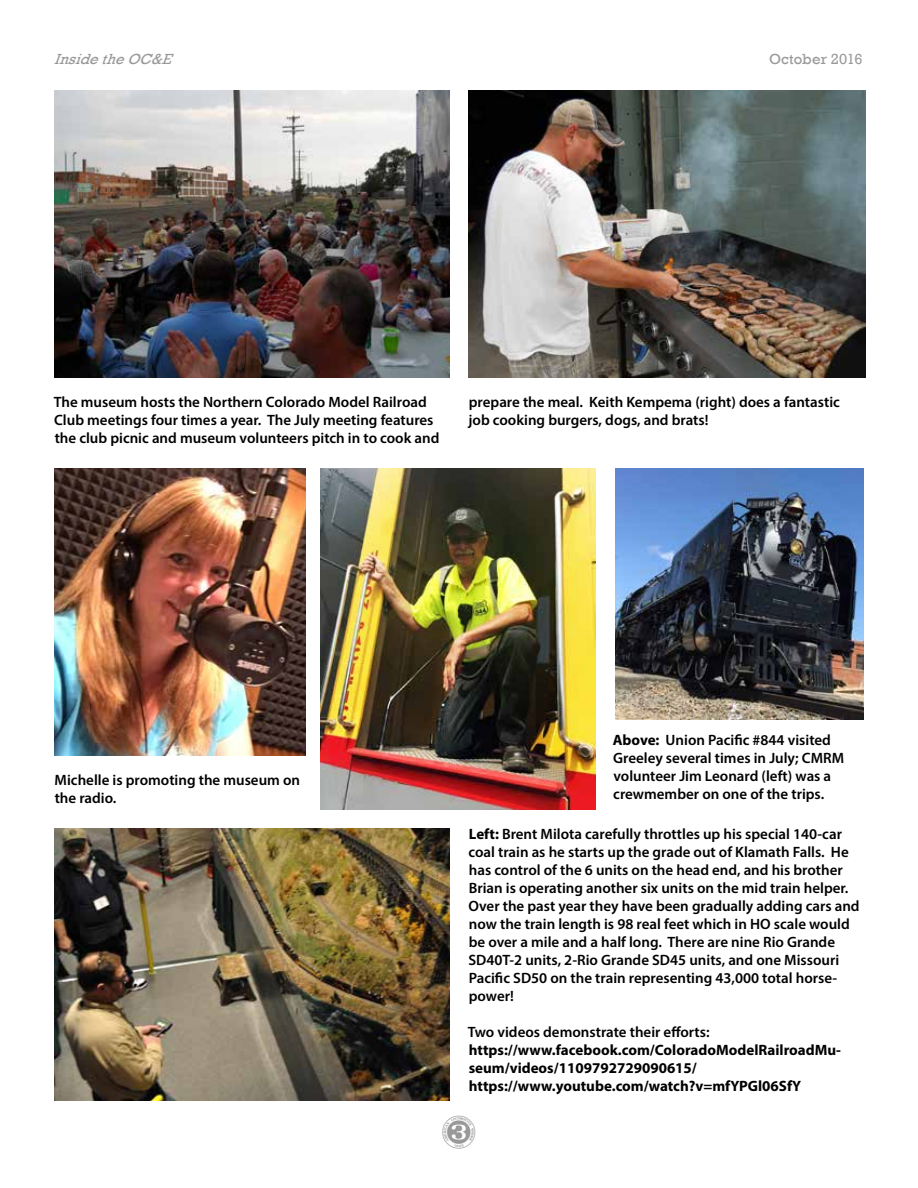
<style>
.page{position:relative;width:918px;height:1188px;background:#fff}
.page>*{position:absolute;margin:0;border:0;box-sizing:border-box;transform-origin:0 0}
.t1{font:600 15px/18px "Myriad Pro";color:#000}
.t2{font:700 15px/18px "Myriad Pro";color:#000}
.t3{font:italic 15px "Rockwell";color:#999}
.t4{font:15px "Rockwell";letter-spacing:.01em;color:#999}
.s1{font-weight:700}
</style>
<div class="page">
<img style="left:616px;top:468px;width:248px;height:252px">
<img style="left:54px;top:468px;width:251px;height:288px">
<img style="left:54px;top:90px;width:396px;height:288px">
<img style="left:468px;top:90px;width:397px;height:288px">
<img style="left:320px;top:468px;width:276px;height:342px">
<img style="left:54px;top:828px;width:396px;height:273px">
<svg style="left:426px;top:1086px;width:24px;height:15px"></svg>
<p class="t3" style="left:54px;top:51px;width:125px">InsidetheOC&amp;E</p>
<p class="t4" style="left:769px;top:51px;width:95px">October 2016</p>
<p class="t1" style="left:54px;top:393px;width:387px">The museum hosts the Northern Colorado Model Railroad<br>Club meetings four times a year. The July meeting features the club picnic and museum volunteers pitch in to cook and</p>
<p class="t1" style="left:468px;top:393px;width:373px">prepare the meal. Keith Kempema (right) does a fantastic job cooking burgers, dogs, and brats!</p>
<p class="t1" style="left:55px;top:771px;width:247px">Michelle is promoting the museum on the radio.</p>
<p class="t1" style="left:613px;top:730px;width:233px"><span class="s1">Above:</span> Union Pacific #844 visited Greeley several times in July; CMRM volunteer Jim Leonard (left) was a crewmember on one of the trips.</p>
<p class="t1" style="left:468px;top:825px;width:393px"><span class="s1">Left:</span> Brent Milota carefully throttles up his special 140-car coal train as he starts up the grade out of Klamath Falls. He has control of the 6 units on the head end, and his brother Brian is operating another six units on the mid train helper.<br>Over the past year they have been gradually adding cars and now the train length is 98 real feet which in HO scale would be over a mile and a half long. There are nine Rio Grande SD40T-2 units, 2-Rio Grande SD45 units, and one Missouri Pacific SD50 on the train representing 43,000 total horse&shy;power!</p>
<p class="t1" style="left:468px;top:1023px;width:243px">Two videos demonstrate their efforts:</p>
<p class="t2" style="left:469px;top:1041px;width:374px">https://www.facebook.com/ColoradoModelRailroadMu&shy;seum/videos/1109792729090615/ https://www.youtube.com/watch?v=mfYPGl06SfY</p>
</div>
